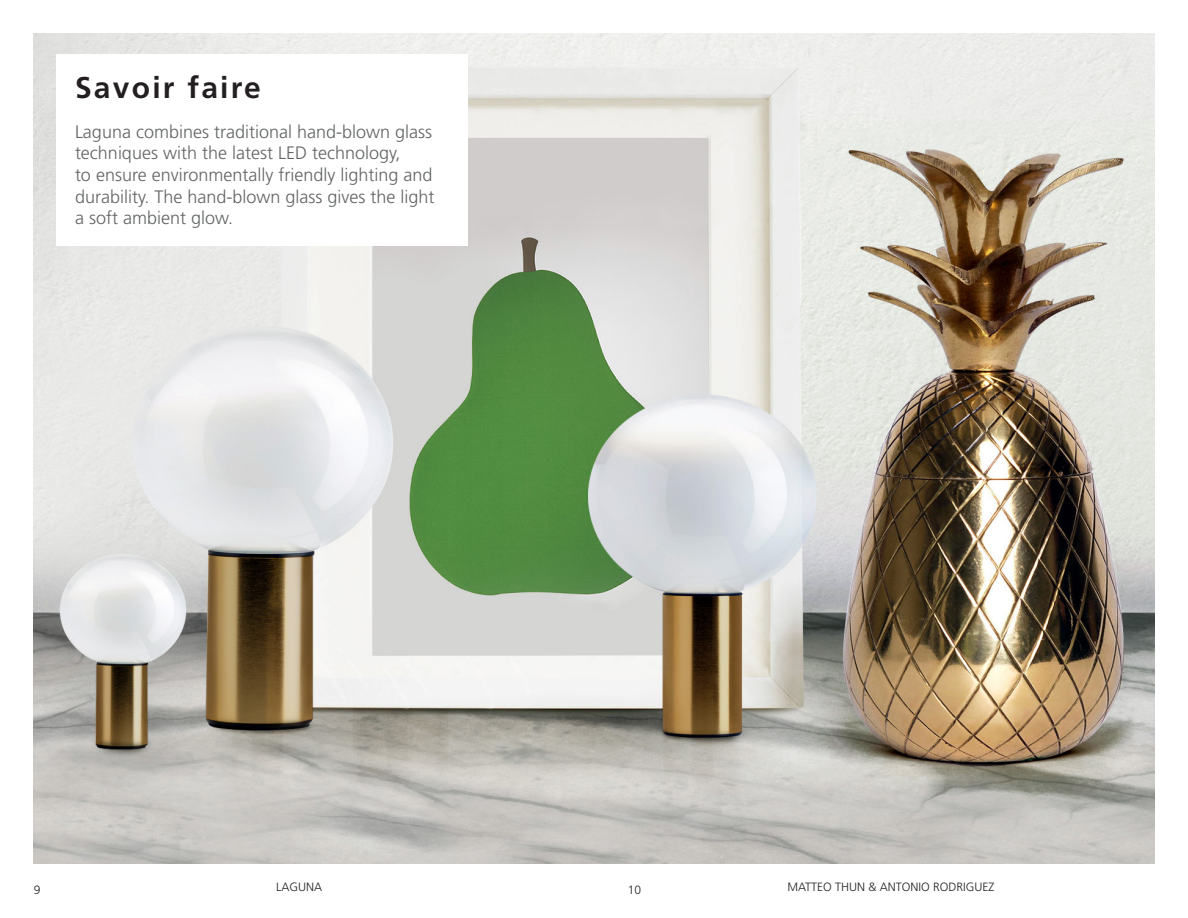
<style>
.page{position:relative;width:1188px;height:918px;background:#fff}
.page>*{position:absolute;margin:0;border:0;box-sizing:border-box;transform-origin:0 0}
.t1{font:700 30px "Frutiger";letter-spacing:.075em;color:#231f20}
.t2{font:300 18px/21.6px "Frutiger";color:#626465}
.t3{font:300 12px "Frutiger";color:#231f20}
</style>
<div class="page">
<img style="left:34px;top:33px;width:1120px;height:831px">
<div style="left:56px;top:54px;width:411px;height:192px;background:#fff"></div>
<p class="t1" style="left:75px;top:70px;width:187px">Savoir faire</p>
<p class="t2" style="left:75px;top:121px;width:359px">Laguna combines traditional hand-blown glass techniques with the latest LED technology,</p>
<p class="t2" style="left:75px;top:164px;width:361px">to ensure environmentally friendly lighting and durability. The hand-blown glass gives the light</p>
<p class="t2" style="left:75px;top:208px;width:160px">a soft ambient glow.</p>
<p class="t3" style="left:34px;top:883px;width:8px">9</p>
<p class="t3" style="left:276px;top:880px;width:48px">LAGUNA</p>
<p class="t3" style="left:628px;top:883px;width:15px">10</p>
<p class="t3" style="left:787px;top:880px;width:209px">MATTEO THUN &amp; ANTONIO RODRIGUEZ</p>
</div>
